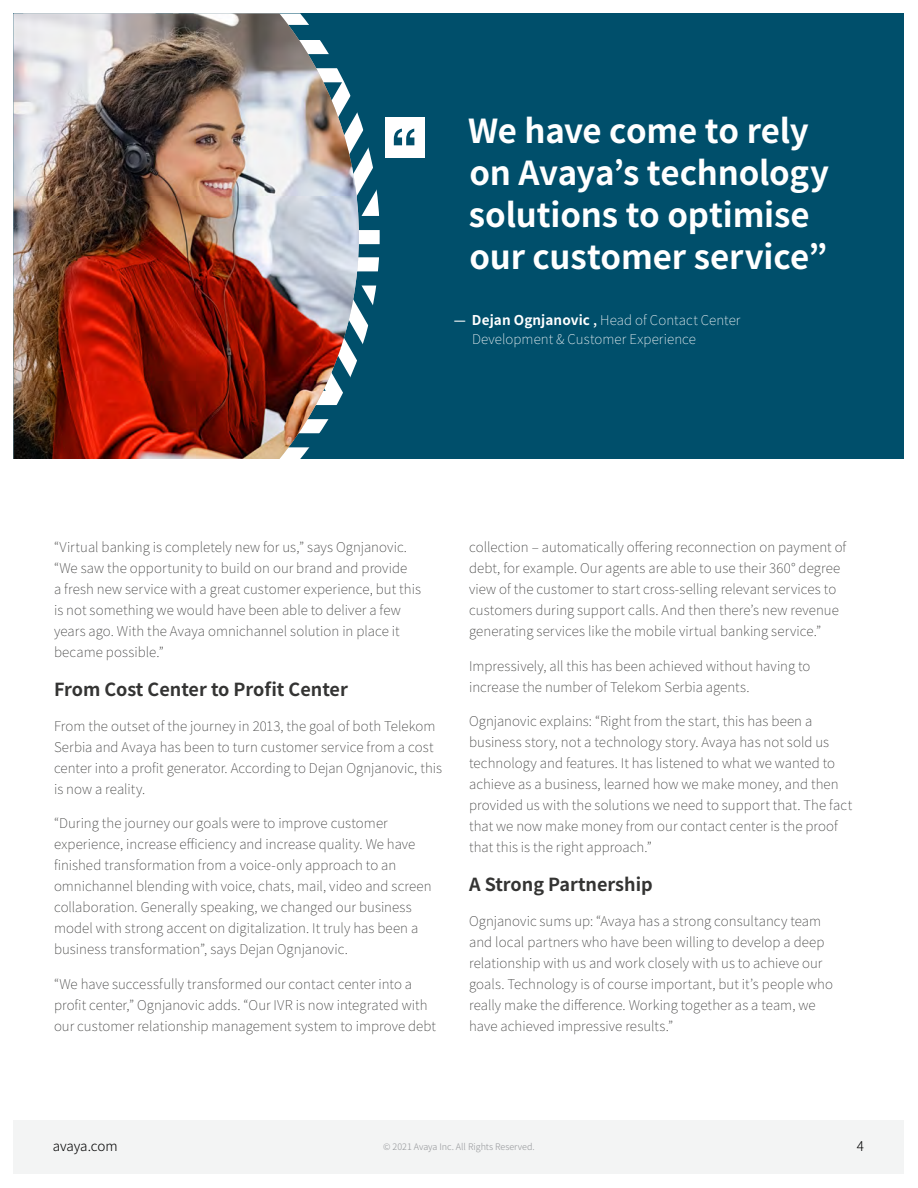
<style>
.page{position:relative;width:918px;height:1188px;background:#fff}
.page>*{position:absolute;margin:0;border:0;box-sizing:border-box;transform-origin:0 0}
.t1{font:700 33px/42px "Noto Sans JP";letter-spacing:-.005em;color:#fff}
.t2{font:700 18px "Noto Sans JP";color:#343433}
.t3{font:100 13.5px/21px "Noto Sans JP";letter-spacing:.005em;color:#343433}
.t4{font:100 13.5px/19.5px "Noto Sans JP";letter-spacing:.005em;color:#fff}
.t5{font:300 13.5px "Noto Sans JP";letter-spacing:-.01em;color:#000}
.t6{font:300 9px "Noto Sans JP";color:#939598}
.s1{font-weight:500}
.s2{font-weight:700}
</style>
<div class="page">
<div style="left:14px;top:1120px;width:890px;height:54px;background:#f3f4f4"></div>
<div style="left:14px;top:14px;width:890px;height:445px;background:#004f6b"></div>
<svg style="left:359px;top:117px;width:21px;height:127px"></svg>
<svg style="left:359px;top:257px;width:20px;height:88px"></svg>
<div style="left:385px;top:118px;width:40px;height:40px;background:#fff"></div>
<svg style="left:394px;top:129px;width:20px;height:16px"></svg>
<img style="left:14px;top:14px;width:345px;height:445px">
<h1 class="t1" style="left:468px;top:110px;width:362px">We have come to rely on Avaya’s technology solutions to optimise our customer service”</h1>
<p class="t4" style="left:472px;top:310px;width:270px;text-indent:-18px"><span class="s1">—</span> <span class="s2">Dejan Ognjanovic</span> <span class="s1">,</span> Head of Contact Center<br>Development &amp; Customer Experience</p>
<p class="t3" style="left:54px;top:537px;width:369px">“Virtual banking is completely new for us,” says Ognjanovic. “We saw the opportunity to build on our brand and provide<br>a fresh new service with a great customer experience, but this is not something we would have been able to deliver a few years ago. With the Avaya omnichannel solution in place it became possible.”</p>
<h2 class="t2" style="left:54px;top:679px;width:295px">From Cost Center to Profit Center</h2>
<p class="t3" style="left:54px;top:716px;width:390px">From the outset of the journey in 2013, the goal of both Telekom Serbia and Avaya has been to turn customer service from a cost center into a profit generator. According to Dejan Ognjanovic, this is now a reality.</p>
<p class="t3" style="left:54px;top:813px;width:379px">“During the journey our goals were to improve customer experience, increase efficiency and increase quality. We have finished transformation from a voice-only approach to an omnichannel blending with voice, chats, mail, video and screen collaboration. Generally speaking, we changed our business model with strong accent on digitalization. It truly has been a business transformation”, says Dejan Ognjanovic.</p>
<p class="t3" style="left:54px;top:974px;width:383px">“We have successfully transformed our contact center into a profit center,” Ognjanovic adds. “Our IVR is now integrated with our customer relationship management system to improve debt</p>
<p class="t3" style="left:469px;top:537px;width:379px">collection – automatically offering reconnection on payment of debt, for example. Our agents are able to use their 360° degree view of the customer to start cross-selling relevant services to customers during support calls. And then there’s new revenue generating services like the mobile virtual banking service.”</p>
<p class="t3" style="left:469px;top:656px;width:343px">Impressively, all this has been achieved without having to increase the number of Telekom Serbia agents.</p>
<p class="t3" style="left:469px;top:711px;width:385px">Ognjanovic explains: “Right from the start, this has been a business story, not a technology story. Avaya has not sold us technology and features. It has listened to what we wanted to achieve as a business, learned how we make money, and then provided us with the solutions we need to support that. The fact that we now make money from our contact center is the proof that this is the right approach.”</p>
<h2 class="t2" style="left:469px;top:874px;width:185px">A Strong Partnership</h2>
<p class="t3" style="left:469px;top:911px;width:365px">Ognjanovic sums up: “Avaya has a strong consultancy team and local partners who have been willing to develop a deep relationship with us and work closely with us to achieve our goals. Technology is of course important, but it’s people who really make the difference. Working together as a team, we have achieved impressive results.”</p>
<p class="t5" style="left:53px;top:1138px;width:66px">avaya.com</p>
<p class="t6" style="left:383px;top:1142px;width:153px">© 2021 Avaya Inc. All Rights Reserved.</p>
<p class="t5" style="left:857px;top:1138px;width:9px">4</p>
</div>
